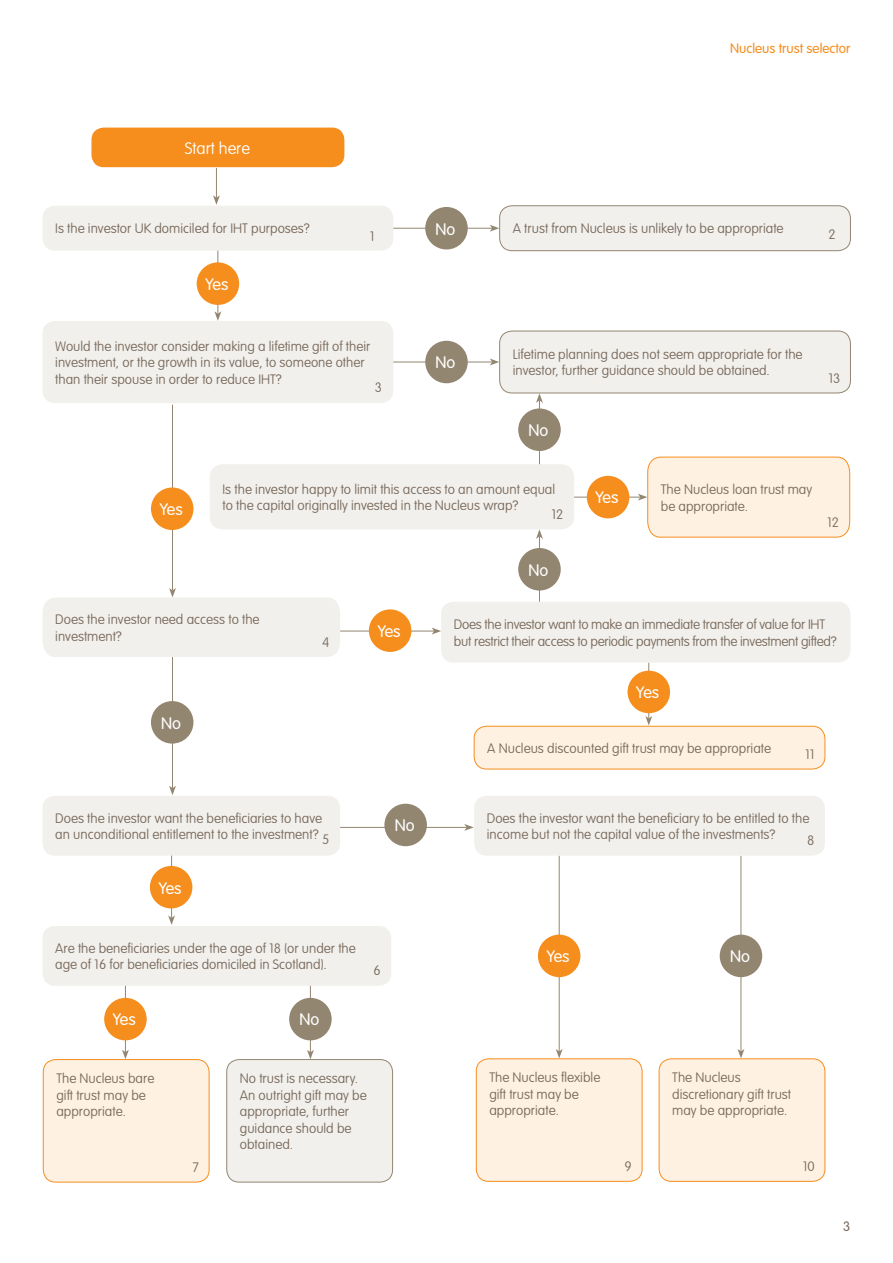
<style>
.page{position:relative;width:893px;height:1263px;background:#fff}
.page>*{position:absolute;margin:0;border:0;box-sizing:border-box;transform-origin:0 0}
.t1{font:300 16.5px "VAG Rounded Std";color:#fff}
.Body_copy{font:100 16.5px "VAG Rounded Std";color:#fff}
.Body_copy-2{font:100 13.5px/16.5px "VAG Rounded Std";color:#78695c}
.Body_copy-3{font:100 13.5px/16.5px "VAG Rounded Std";letter-spacing:-.02em;color:#78695c}
.t2{font:300 13.5px "VAG Rounded Std";color:#f68e1e}
.t3{font:300 13.5px "VAG Rounded Std";color:#78695c}
</style>
<div class="page">
<hr style="left:330px;top:827px;width:137px;height:1px;background:#938671">
<svg style="left:464px;top:824px;width:10px;height:7px"></svg>
<hr style="left:172px;top:655px;width:1px;height:133px;background:#938671">
<svg style="left:169px;top:786px;width:7px;height:9px"></svg>
<div style="left:151px;top:701px;width:42px;height:43px;background:#938671;border-radius:50%"></div>
<hr style="left:171px;top:855px;width:1px;height:63px;background:#938671">
<svg style="left:168px;top:915px;width:7px;height:10px"></svg>
<div style="left:150px;top:866px;width:42px;height:42px;background:#f68e1e;border-radius:50%"></div>
<hr style="left:539px;top:400px;width:1px;height:78px;background:#938671">
<svg style="left:536px;top:393px;width:7px;height:10px"></svg>
<hr style="left:648px;top:663px;width:1px;height:55px;background:#938671">
<svg style="left:645px;top:716px;width:7px;height:9px"></svg>
<hr style="left:393px;top:228px;width:99px;height:1px;background:#938671">
<svg style="left:490px;top:225px;width:9px;height:7px"></svg>
<hr style="left:393px;top:362px;width:99px;height:1px;background:#938671">
<svg style="left:490px;top:359px;width:9px;height:6px"></svg>
<hr style="left:125px;top:974px;width:1px;height:78px;background:#938671">
<svg style="left:122px;top:1050px;width:7px;height:9px"></svg>
<hr style="left:310px;top:975px;width:1px;height:77px;background:#938671">
<svg style="left:307px;top:1050px;width:7px;height:9px"></svg>
<hr style="left:559px;top:856px;width:1px;height:195px;background:#938671">
<svg style="left:556px;top:1049px;width:7px;height:9px"></svg>
<hr style="left:741px;top:856px;width:1px;height:195px;background:#938671">
<svg style="left:737px;top:1049px;width:7px;height:9px"></svg>
<div style="left:104px;top:998px;width:43px;height:42px;background:#f68e1e;border-radius:50%"></div>
<div style="left:627px;top:671px;width:43px;height:42px;background:#f68e1e;border-radius:50%"></div>
<div style="left:538px;top:935px;width:42px;height:42px;background:#f68e1e;border-radius:50%"></div>
<div style="left:425px;top:207px;width:43px;height:42px;background:#938671;border-radius:50%"></div>
<div style="left:425px;top:341px;width:43px;height:42px;background:#938671;border-radius:50%"></div>
<div style="left:518px;top:408px;width:43px;height:43px;background:#938671;border-radius:50%"></div>
<div style="left:384px;top:804px;width:43px;height:42px;background:#938671;border-radius:50%"></div>
<div style="left:289px;top:998px;width:43px;height:42px;background:#938671;border-radius:50%"></div>
<div style="left:720px;top:935px;width:42px;height:42px;background:#938671;border-radius:50%"></div>
<div style="left:91px;top:128px;width:253px;height:39px;background:#f68e1e;border-radius:12px"></div>
<div style="left:43px;top:206px;width:350px;height:45px;background:#f2f0ec;border-radius:12px"></div>
<div style="left:43px;top:321px;width:350px;height:82px;background:#f2f0ec;border-radius:12px"></div>
<div style="left:43px;top:796px;width:297px;height:60px;background:#f2f0ec;border-radius:12px"></div>
<div style="left:474px;top:796px;width:351px;height:60px;background:#f2f0ec;border-radius:12px"></div>
<div style="left:43px;top:926px;width:348px;height:60px;background:#f2f0ec;border-radius:12px"></div>
<div style="left:500px;top:206px;width:350px;height:45px;background:#f2f0ec;border-radius:12px"></div>
<div style="left:499px;top:205px;width:352px;height:46px;border:1px solid #938671;border-radius:12px"></div>
<div style="left:500px;top:331px;width:350px;height:62px;background:#f2f0ec;border-radius:12px"></div>
<div style="left:499px;top:331px;width:352px;height:62px;border:1px solid #938671;border-radius:12px"></div>
<div style="left:441px;top:602px;width:409px;height:61px;background:#f2f0ec;border-radius:12px"></div>
<div style="left:210px;top:464px;width:364px;height:65px;background:#f2f0ec;border-radius:13px"></div>
<div style="left:474px;top:726px;width:351px;height:43px;background:#fef1e2;border-radius:12px"></div>
<div style="left:474px;top:726px;width:351px;height:43px;border:1px solid #f68e1e;border-radius:12px"></div>
<div style="left:43px;top:1059px;width:166px;height:123px;background:#fef1e2;border-radius:12px"></div>
<div style="left:43px;top:1059px;width:166px;height:123px;border:1px solid #f68e1e;border-radius:12px"></div>
<div style="left:476px;top:1059px;width:166px;height:122px;background:#fef1e2;border-radius:12px"></div>
<div style="left:476px;top:1058px;width:166px;height:124px;border:1px solid #f68e1e;border-radius:12px"></div>
<div style="left:659px;top:1059px;width:166px;height:122px;background:#fef1e2;border-radius:12px"></div>
<div style="left:659px;top:1058px;width:166px;height:124px;border:1px solid #f68e1e;border-radius:12px"></div>
<div style="left:227px;top:1059px;width:166px;height:123px;background:#f2f0ec;border-radius:12px"></div>
<div style="left:226px;top:1059px;width:167px;height:123px;border:1px solid #938671;border-radius:12px"></div>
<hr style="left:574px;top:497px;width:66px;height:1px;background:#938671">
<svg style="left:638px;top:456px;width:212px;height:82px"></svg>
<div style="left:587px;top:476px;width:42px;height:42px;background:#f68e1e;border-radius:50%"></div>
<hr style="left:172px;top:405px;width:1px;height:185px;background:#938671">
<svg style="left:43px;top:588px;width:297px;height:69px"></svg>
<div style="left:151px;top:487px;width:42px;height:43px;background:#f68e1e;border-radius:50%"></div>
<hr style="left:217px;top:251px;width:1px;height:63px;background:#938671">
<svg style="left:214px;top:311px;width:7px;height:10px"></svg>
<hr style="left:216px;top:168px;width:1px;height:30px;background:#938671">
<svg style="left:213px;top:195px;width:7px;height:10px"></svg>
<div style="left:197px;top:262px;width:42px;height:43px;background:#f68e1e;border-radius:50%"></div>
<hr style="left:539px;top:536px;width:1px;height:66px;background:#938671">
<svg style="left:536px;top:529px;width:7px;height:10px"></svg>
<div style="left:518px;top:548px;width:43px;height:42px;background:#938671;border-radius:50%"></div>
<hr style="left:340px;top:631px;width:94px;height:1px;background:#938671">
<svg style="left:432px;top:628px;width:9px;height:6px"></svg>
<div style="left:369px;top:609px;width:42px;height:43px;background:#f68e1e;border-radius:50%"></div>
<p class="Body_copy" style="left:185px;top:139px;width:67px">Start here</p>
<p class="Body_copy-2" style="left:55px;top:221px;width:256px">Is the investor UK domiciled for IHT purposes?</p>
<p class="t1" style="left:205px;top:275px;width:24px">Yes</p>
<p class="t2" style="left:730px;top:40px;width:122px">Nucleus trust selector</p>
<p class="t1" style="left:435px;top:219px;width:21px">No</p>
<p class="Body_copy-2" style="left:513px;top:221px;width:272px">A trust from Nucleus is unlikely to be appropriate</p>
<p class="Body_copy-2" style="left:370px;top:228px;width:6px">1</p>
<p class="Body_copy-2" style="left:828px;top:227px;width:9px">2</p>
<p class="Body_copy-2" style="left:55px;top:338px;width:317px">Would the investor consider making a lifetime gift of their investment, or the growth in its value, to someone other than their spouse in order to reduce IHT?</p>
<p class="Body_copy-2" style="left:375px;top:380px;width:9px">3</p>
<p class="t1" style="left:435px;top:353px;width:21px">No</p>
<p class="Body_copy-2" style="left:513px;top:346px;width:291px">Lifetime planning does not seem appropriate for the investor, further guidance should be obtained.</p>
<p class="t1" style="left:528px;top:421px;width:21px">No</p>
<p class="Body_copy-2" style="left:828px;top:370px;width:13px">13</p>
<p class="t1" style="left:160px;top:500px;width:24px">Yes</p>
<p class="Body_copy-2" style="left:223px;top:481px;width:334px">Is the investor happy to limit this access to an amount equal to the capital originally invested in the Nucleus wrap?</p>
<p class="Body_copy-2" style="left:551px;top:506px;width:13px">12</p>
<p class="t1" style="left:528px;top:560px;width:21px">No</p>
<p class="t1" style="left:596px;top:488px;width:24px">Yes</p>
<p class="Body_copy-2" style="left:661px;top:481px;width:153px">The Nucleus loan trust may be appropriate.</p>
<p class="Body_copy-2" style="left:827px;top:514px;width:13px">12</p>
<p class="Body_copy-2" style="left:55px;top:612px;width:206px">Does the investor need access to the investment?</p>
<p class="t1" style="left:161px;top:713px;width:21px">No</p>
<p class="Body_copy-2" style="left:322px;top:634px;width:9px">4</p>
<p class="t1" style="left:378px;top:622px;width:24px">Yes</p>
<p class="Body_copy-3" style="left:454px;top:617px;width:384px">Does the investor want to make an immediate transfer of value for IHT but restrict their access to periodic payments from the investment gifted?</p>
<p class="t1" style="left:636px;top:683px;width:24px">Yes</p>
<p class="Body_copy-2" style="left:487px;top:740px;width:285px">A Nucleus discounted gift trust may be appropriate</p>
<p class="Body_copy-2" style="left:805px;top:746px;width:11px">11</p>
<p class="Body_copy-2" style="left:55px;top:810px;width:268px">Does the investor want the beneficiaries to have an unconditional entitlement to the investment?</p>
<p class="Body_copy-2" style="left:487px;top:810px;width:324px">Does the investor want the beneficiary to be entitled to the income but not the capital value of the investments?</p>
<p class="t1" style="left:395px;top:816px;width:21px">No</p>
<p class="Body_copy-2" style="left:322px;top:831px;width:9px">5</p>
<p class="Body_copy-2" style="left:807px;top:832px;width:9px">8</p>
<p class="t1" style="left:159px;top:878px;width:24px">Yes</p>
<p class="Body_copy-2" style="left:55px;top:940px;width:302px">Are the beneficiaries under the age of 18 (or under the age of 16 for beneficiaries domiciled in Scotland).</p>
<p class="t1" style="left:113px;top:1010px;width:24px">Yes</p>
<p class="t1" style="left:299px;top:1010px;width:21px">No</p>
<p class="Body_copy-2" style="left:373px;top:962px;width:9px">6</p>
<p class="t1" style="left:547px;top:947px;width:24px">Yes</p>
<p class="t1" style="left:730px;top:947px;width:21px">No</p>
<p class="Body_copy-2" style="left:56px;top:1070px;width:99px">The Nucleus bare gift trust may be appropriate.</p>
<p class="Body_copy-2" style="left:489px;top:1070px;width:112px">The Nucleus flexible gift trust may be appropriate.</p>
<p class="Body_copy-2" style="left:672px;top:1070px;width:120px">The Nucleus discretionary gift trust may be appropriate.</p>
<p class="Body_copy-2" style="left:240px;top:1070px;width:128px">No trust is necessary.<br>An outright gift may be appropriate, further guidance should be obtained.</p>
<p class="Body_copy-2" style="left:192px;top:1159px;width:8px">7</p>
<p class="Body_copy-2" style="left:625px;top:1158px;width:9px">9</p>
<p class="Body_copy-2" style="left:803px;top:1158px;width:13px">10</p>
<p class="t3" style="left:843px;top:1218px;width:9px">3</p>
</div>
